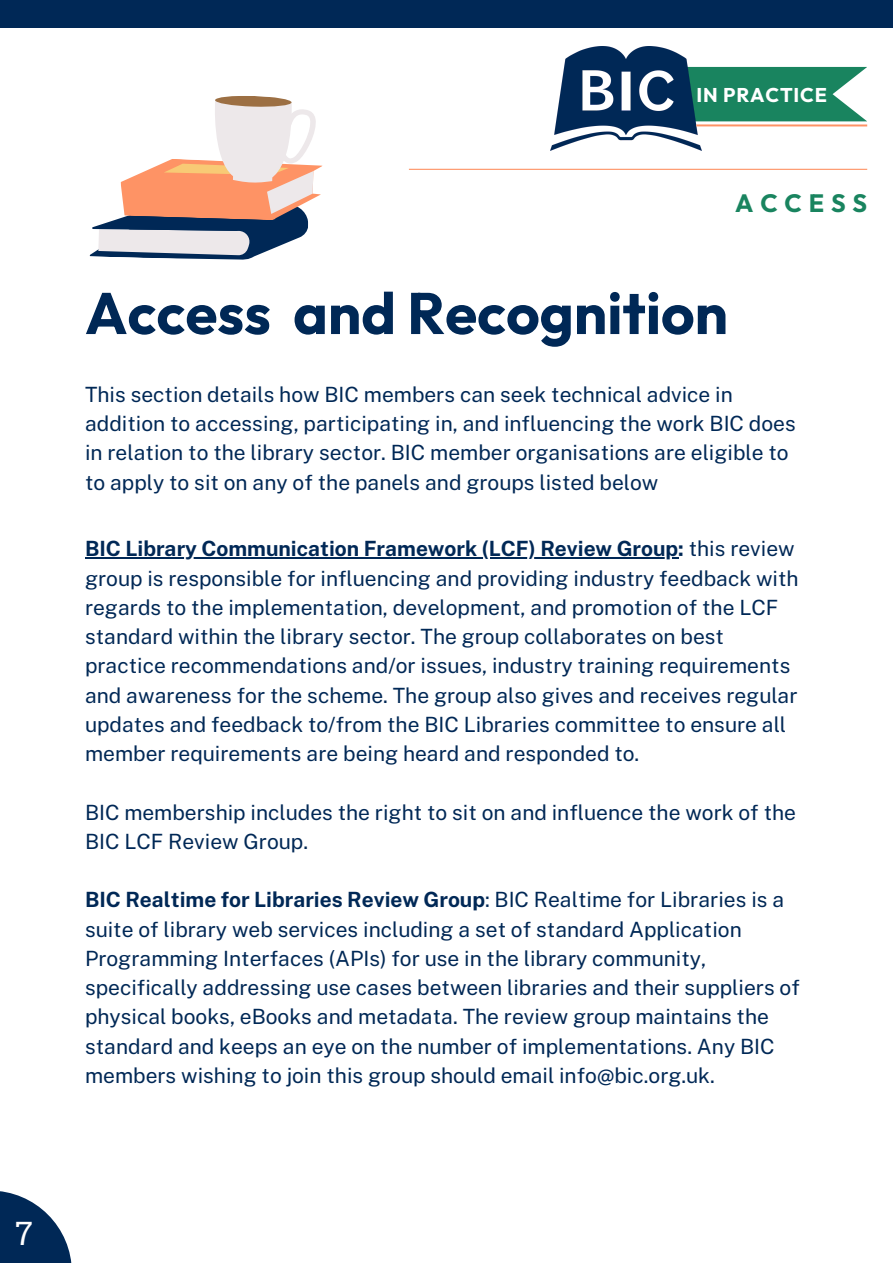
<style>
.page{position:relative;width:893px;height:1264px;background:#fff}
.page>*{position:absolute;margin:0;border:0;box-sizing:border-box;transform-origin:0 0}
.t1{font:700 58.35px "Outfit";color:#002856}
.t2{font:32.25px "Roboto Slab";color:#fff}
.t3{font:700 25.05px "Outfit";letter-spacing:.275em;color:#19845f}
.t4{font:21px/29.2px "Public Sans";color:#002856}
.t5{font:700 19.8px "Outfit";letter-spacing:.04em;color:#fff}
.s1{font-weight:700}
</style>
<div class="page">
<svg style="left:701px;top:67px;width:165px;height:60px;background:#3c9676"></svg>
<img style="left:551px;top:46px;width:150px;height:105px">
<hr style="left:696px;top:124px;width:171px;height:2px;background:#fe9365">
<svg style="left:0;top:1191px;width:72px;height:71px"></svg>
<div style="left:0;top:0;width:892px;height:28px;background:#002856"></div>
<hr style="left:409px;top:169px;width:458px;height:1px;background:#fe9365">
<svg style="left:89px;top:96px;width:234px;height:164px"></svg>
<hr style="left:85px;top:557px;width:593px;height:1px;background:#002856">
<p class="t5" style="left:696px;top:82px;width:132px">IN PRACTICE</p>
<p class="t3" style="left:735px;top:186px;width:133px">ACCESS</p>
<p class="t1" style="left:85px;top:276px;width:644px">Access and Recognition</p>
<p class="t4" style="left:85px;top:379px;width:712px">This section details how BIC members can seek technical advice in addition to accessing, participating in, and influencing the work BIC does in relation to the library sector. BIC member organisations are eligible to to apply to sit on any of the panels and groups listed below</p>
<p class="t4" style="left:85px;top:534px;width:715px"><span class="s1">BIC Library Communication Framework (LCF) Review Group:</span> this review group is responsible for influencing and providing industry feedback with regards to the implementation, development, and promotion of the LCF standard within the library sector. The group collaborates on best practice recommendations and/or issues, industry training requirements and awareness for the scheme. The group also gives and receives regular updates and feedback to/from the BIC Libraries committee to ensure all member requirements are being heard and responded to.</p>
<p class="t4" style="left:85px;top:797px;width:712px">BIC membership includes the right to sit on and influence the work of the<br>BIC LCF Review Group.</p>
<p class="t4" style="left:85px;top:885px;width:716px"><span class="s1">BIC Realtime for Libraries Review Group</span>: BIC Realtime for Libraries is a suite of library web services including a set of standard Application Programming Interfaces (APIs) for use in the library community, specifically addressing use cases between libraries and their suppliers of physical books, eBooks and metadata. The review group maintains the standard and keeps an eye on the number of implementations. Any BIC members wishing to join this group should email info@bic.org.uk.</p>
<p class="t2" style="left:15px;top:1211px;width:19px">7</p>
</div>
